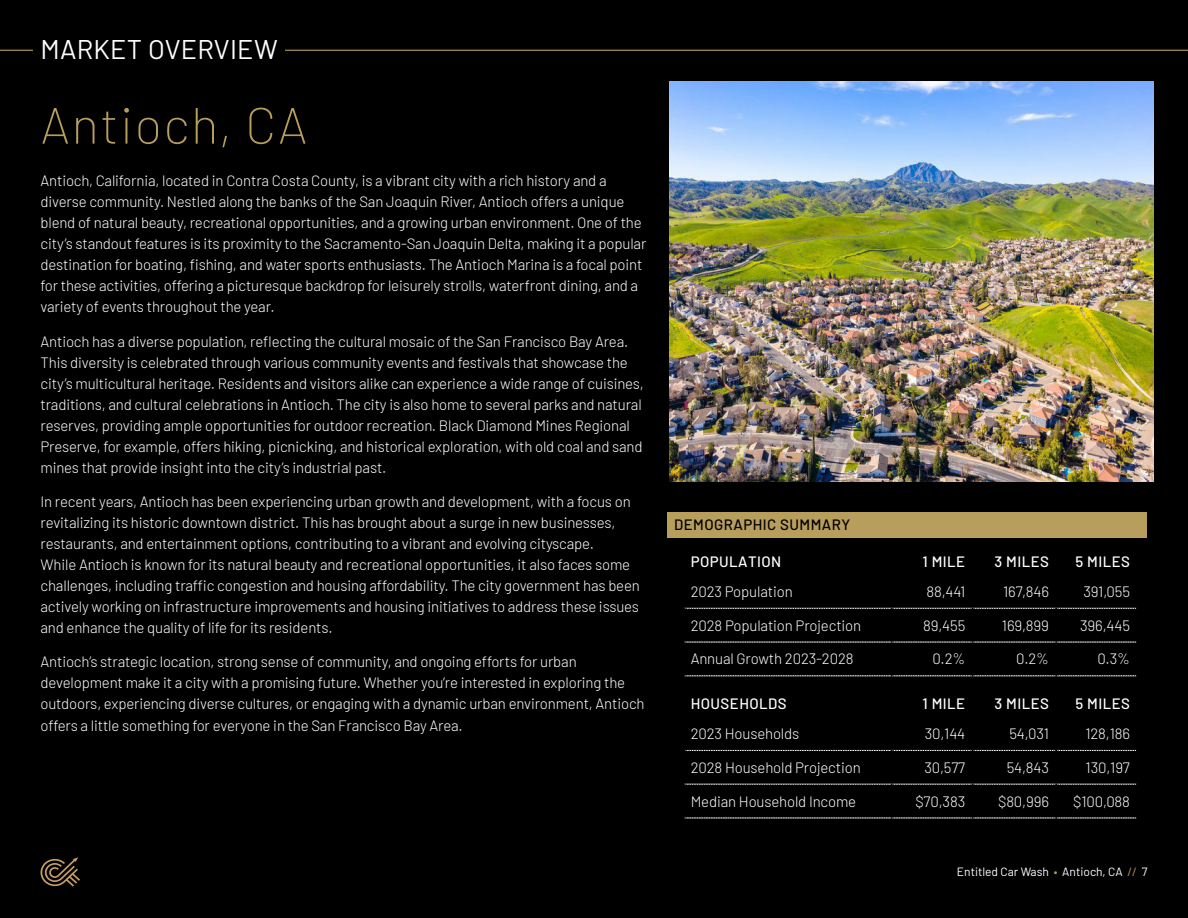
<style>
.page{position:relative;width:1188px;height:918px;background:#000}
.page>*{position:absolute;margin:0;border:0;box-sizing:border-box;transform-origin:0 0}
.t1{font:200 51px "Barlow";letter-spacing:.03em;color:#b89e5c}
.t2{font:27px "Barlow";letter-spacing:.01em;color:#fff}
.t3{font:300 15px/21px "Barlow";letter-spacing:-.01em;color:#fff}
.t4{font:500 15px "Barlow";letter-spacing:.03em;color:#fff}
.t5{font:500 15px "Barlow";letter-spacing:.03em;color:#000}
.t6{font:12px "Barlow";color:#fff}
.s1{color:#b89e5c}
</style>
<div class="page">
<hr style="left:0;top:50px;width:1188px;height:1px;background:#b89e5c">
<svg style="left:40px;top:857px;width:40px;height:30px"></svg>
<div style="left:34px;top:40px;width:251px;height:19px;background:#000"></div>
<div style="left:667px;top:512px;width:480px;height:26px;background:#b89e5c"></div>
<svg style="left:684px;top:750px;width:453px;height:1px"></svg>
<svg style="left:684px;top:784px;width:453px;height:1px"></svg>
<svg style="left:684px;top:818px;width:453px;height:1px"></svg>
<svg style="left:684px;top:608px;width:453px;height:1px"></svg>
<svg style="left:684px;top:642px;width:453px;height:1px"></svg>
<svg style="left:684px;top:675px;width:453px;height:1px"></svg>
<img style="left:670px;top:82px;width:483px;height:399px">
<p class="t2" style="left:40px;top:30px;width:239px">MARKET OVERVIEW</p>
<p class="t1" style="left:40px;top:89px;width:268px">Antioch, CA</p>
<p class="t3" style="left:40px;top:169px;width:607px">Antioch, California, located in Contra Costa County, is a vibrant city with a rich history and a diverse community. Nestled along the banks of the San Joaquin River, Antioch offers a unique blend of natural beauty, recreational opportunities, and a growing urban environment. One of the city’s standout features is its proximity to the Sacramento-San Joaquin Delta, making it a popular destination for boating, fishing, and water sports enthusiasts. The Antioch Marina is a focal point for these activities, offering a picturesque backdrop for leisurely strolls, waterfront dining, and a variety of events throughout the year.</p>
<p class="t3" style="left:40px;top:329px;width:605px">Antioch has a diverse population, reflecting the cultural mosaic of the San Francisco Bay Area.<br>This diversity is celebrated through various community events and festivals that showcase the city’s multicultural heritage. Residents and visitors alike can experience a wide range of cuisines, traditions, and cultural celebrations in Antioch. The city is also home to several parks and natural reserves, providing ample opportunities for outdoor recreation. Black Diamond Mines Regional Preserve, for example, offers hiking, picnicking, and historical exploration, with old coal and sand mines that provide insight into the city’s industrial past.</p>
<p class="t3" style="left:40px;top:490px;width:601px">In recent years, Antioch has been experiencing urban growth and development, with a focus on revitalizing its historic downtown district. This has brought about a surge in new businesses, restaurants, and entertainment options, contributing to a vibrant and evolving cityscape.<br>While Antioch is known for its natural beauty and recreational opportunities, it also faces some challenges, including traffic congestion and housing affordability. The city government has been actively working on infrastructure improvements and housing initiatives to address these issues and enhance the quality of life for its residents.</p>
<p class="t3" style="left:40px;top:650px;width:606px">Antioch’s strategic location, strong sense of community, and ongoing efforts for urban development make it a city with a promising future. Whether you’re interested in exploring the outdoors, experiencing diverse cultures, or engaging with a dynamic urban environment, Antioch offers a little something for everyone in the San Francisco Bay Area.</p>
<p class="t5" style="left:674px;top:514px;width:178px">DEMOGRAPHIC SUMMARY</p>
<p class="t4" style="left:691px;top:551px;width:92px">POPULATION</p>
<p class="t4" style="left:923px;top:551px;width:44px">1 MILE</p>
<p class="t4" style="left:994px;top:551px;width:56px">3 MILES</p>
<p class="t4" style="left:1075px;top:551px;width:56px">5 MILES</p>
<p class="t3" style="left:691px;top:580px;width:104px">2023 Population</p>
<p class="t3" style="left:927px;top:580px;width:40px">88,441</p>
<p class="t3" style="left:1003px;top:580px;width:47px">167,846</p>
<p class="t3" style="left:1083px;top:580px;width:48px">391,055</p>
<p class="t3" style="left:691px;top:614px;width:172px">2028 Population Projection</p>
<p class="t3" style="left:923px;top:614px;width:44px">89,455</p>
<p class="t3" style="left:1002px;top:614px;width:49px">169,899</p>
<p class="t3" style="left:1080px;top:614px;width:51px">396,445</p>
<p class="t3" style="left:691px;top:647px;width:164px">Annual Growth 2023-2028</p>
<p class="t3" style="left:932px;top:647px;width:34px">0.2%</p>
<p class="t3" style="left:1016px;top:647px;width:34px">0.2%</p>
<p class="t3" style="left:1097px;top:647px;width:34px">0.3%</p>
<p class="t4" style="left:691px;top:693px;width:98px">HOUSEHOLDS</p>
<p class="t4" style="left:923px;top:693px;width:44px">1 MILE</p>
<p class="t4" style="left:994px;top:693px;width:56px">3 MILES</p>
<p class="t4" style="left:1075px;top:693px;width:56px">5 MILES</p>
<p class="t3" style="left:691px;top:722px;width:110px">2023 Households</p>
<p class="t3" style="left:925px;top:722px;width:42px">30,144</p>
<p class="t3" style="left:1009px;top:722px;width:41px">54,031</p>
<p class="t3" style="left:1085px;top:722px;width:46px">128,186</p>
<p class="t3" style="left:691px;top:756px;width:172px">2028 Household Projection</p>
<p class="t3" style="left:924px;top:756px;width:42px">30,577</p>
<p class="t3" style="left:1007px;top:756px;width:44px">54,843</p>
<p class="t3" style="left:1086px;top:756px;width:46px">130,197</p>
<p class="t3" style="left:691px;top:790px;width:167px">Median Household Income</p>
<p class="t3" style="left:915px;top:790px;width:51px">$70,383</p>
<p class="t3" style="left:998px;top:790px;width:52px">$80,996</p>
<p class="t3" style="left:1073px;top:790px;width:58px">$100,088</p>
<p class="t6" style="left:957px;top:863px;width:192px">Entitled Car Wash <span class="s1">•</span> Antioch, CA <span class="s1">//</span> 7</p>
</div>
